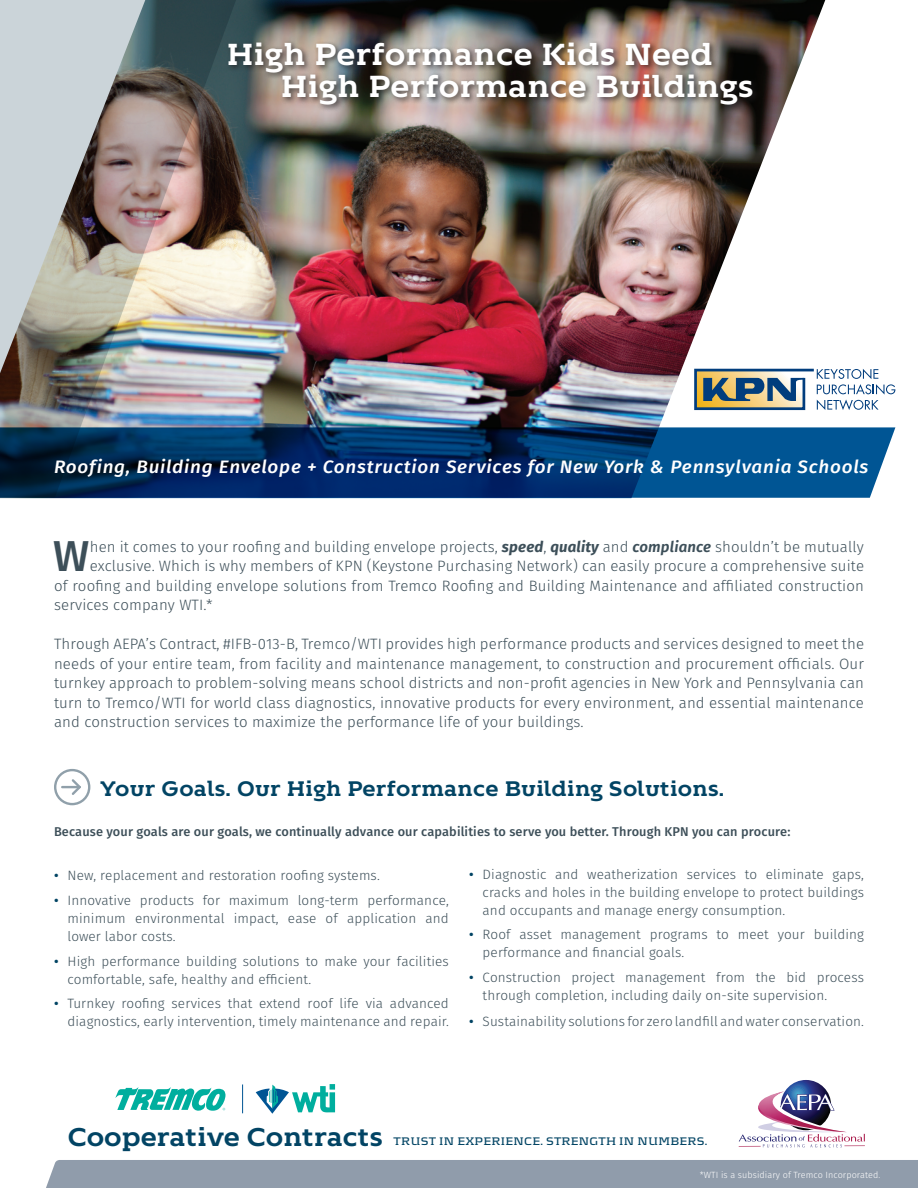
<style>
.page{position:relative;width:918px;height:1188px;background:#fff}
.page>*{position:absolute;margin:0;border:0;box-sizing:border-box;transform-origin:0 0}
.t1{font:500 43.2px "Fira Sans";color:#3d4f59}
.t2{font:700 30.3px/32.1px "Kontrapunkt Bob";letter-spacing:.01em;color:#fff;scale:1.05 1}
.t3{font:700 25.65px "Kontrapunkt Bob";color:#024464;scale:1.05 1}
.t4{font:700 21px "Kontrapunkt Bob";letter-spacing:.01em;color:#024464;scale:1.05 1}
.t5{font:italic 500 18px "Fira Sans";letter-spacing:.04em;color:#fff;scale:1.05 1}
.t6{font:300 15px/19.5px "Fira Sans";letter-spacing:.01em;color:#3d4f59;text-align:justify}
.t7{font:300 13.5px/18px "Fira Sans";letter-spacing:.01em;color:#3d4f59}
.t8{font:500 12.75px "Fira Sans";letter-spacing:.01em;color:#3d4f59}
.t9{font:700 11.4px "Kontrapunkt";letter-spacing:.02em;color:#024464;scale:1.05 1}
.t10{font:300 9px "Fira Sans";letter-spacing:.01em;color:#fff}
.s1{font-weight:700;font-style:italic}
.s2{font-weight:600;font-style:italic}
.s3{font-weight:500;color:#024464}
</style>
<div class="page">
<img style="left:245px;top:0;width:580px;height:427px">
<img style="left:0;top:0;width:245px;height:427px">
<svg style="left:739px;top:1080px;width:126px;height:67px"></svg>
<div style="left:46px;top:1160px;width:872px;height:28px;background:#909cab"></div>
<svg style="left:55px;top:770px;width:34px;height:34px"></svg>
<div style="left:54px;top:769px;width:36px;height:36px;border:2px solid #90a0aa;border-radius:50%"></div>
<svg style="left:62px;top:777px;width:21px;height:20px"></svg>
<svg style="left:242px;top:1084px;width:1px;height:29px"></svg>
<svg style="left:256px;top:1084px;width:79px;height:30px"></svg>
<svg style="left:115px;top:1087px;width:111px;height:24px"></svg>
<div style="left:225px;top:39px;width:536px;height:73px;background:#231f20;opacity:.75"></div>
<svg style="left:0;top:427px;width:895px;height:71px;background:#04386e"></svg>
<svg style="left:694px;top:367px;width:201px;height:44px"></svg>
<h2 class="t2" style="left:281px;top:39px;width:452px;text-indent:-54px">High Performance Kids Need<br>High Performance Buildings</h2>
<p class="t5" style="left:54px;top:452px;width:777px">Roofing, Building Envelope + Construction Services for New York &amp; Pennsylvania Schools</p>
<h1 class="t1" style="left:53px;top:521px;width:38px">W</h1>
<p class="t6" style="left:90px;top:537px;width:776px">hen it comes to your roofing and building envelope projects, <span class="s1">speed</span>, <span class="s1">quality</span> and <span class="s2">compliance</span> shouldn’t be mutually</p>
<p class="t6" style="left:90px;top:556px;width:776px">exclusive. Which is why members of KPN (Keystone Purchasing Network) can easily procure a comprehensive suite</p>
<p class="t6" style="left:54px;top:576px;width:811px">of roofing and building envelope solutions from Tremco Roofing and Building Maintenance and affiliated construction</p>
<p class="t6" style="left:54px;top:595px;width:160px">services company WTI.*</p>
<p class="t6" style="left:54px;top:634px;width:812px">Through AEPA’s Contract, #IFB-013-B, Tremco/WTI provides high performance products and services designed to meet the needs of your entire team, from facility and maintenance management, to construction and procurement officials. Our turnkey approach to problem-solving means school districts and non-profit agencies in New York and Pennsylvania can turn to Tremco/WTI for world class diagnostics, innovative products for every environment, and essential maintenance and construction services to maximize the performance life of your buildings.</p>
<h3 class="t4" style="left:100px;top:777px;width:596px">Your Goals. Our High Performance Building Solutions.</h3>
<p class="t8" style="left:54px;top:821px;width:738px">Because your goals are our goals, we continually advance our capabilities to serve you better. Through KPN you can procure:</p>
<p class="t7" style="left:54px;top:866px;width:327px"><span class="s3">•</span> New, replacement and restoration roofing systems.</p>
<p class="t7" style="left:68px;top:891px;width:383px;text-align:justify;text-indent:-14px"><span class="s3">•</span> Innovative products for maximum long-term performance, minimum environmental impact, ease of application and lower labor costs.</p>
<p class="t7" style="left:68px;top:952px;width:383px;text-indent:-14px"><span class="s3">•</span> High performance building solutions to make your facilities comfortable, safe, healthy and efficient.</p>
<p class="t7" style="left:54px;top:995px;width:396px;text-align:right"><span class="s3">•</span> Turnkey roofing services that extend roof life via advanced diagnostics, early intervention, timely maintenance and repair.</p>
<p class="t7" style="left:483px;top:865px;width:383px;text-align:justify;text-indent:-14px"><span class="s3">•</span> Diagnostic and weatherization services to eliminate gaps, cracks and holes in the building envelope to protect buildings and occupants and manage energy consumption.</p>
<p class="t7" style="left:483px;top:926px;width:383px;text-indent:-14px"><span class="s3">•</span> Roof asset management programs to meet your building performance and financial goals.</p>
<p class="t7" style="left:483px;top:968px;width:383px;text-indent:-14px"><span class="s3">•</span> Construction project management from the bid process through completion, including daily on-site supervision.</p>
<p class="t7" style="left:469px;top:1013px;width:396px"><span class="s3">•</span> Sustainability solutions for zero landfill and water conservation.</p>
<h3 class="t3" style="left:68px;top:1122px;width:301px">Cooperative Contracts</h3>
<p class="t9" style="left:394px;top:1134px;width:300px">TRUST IN EXPERIENCE. STRENGTH IN NUMBERS.</p>
<p class="t10" style="left:700px;top:1169px;width:182px">*WTI is a subsidiary of Tremco Incorporated.</p>
</div>
